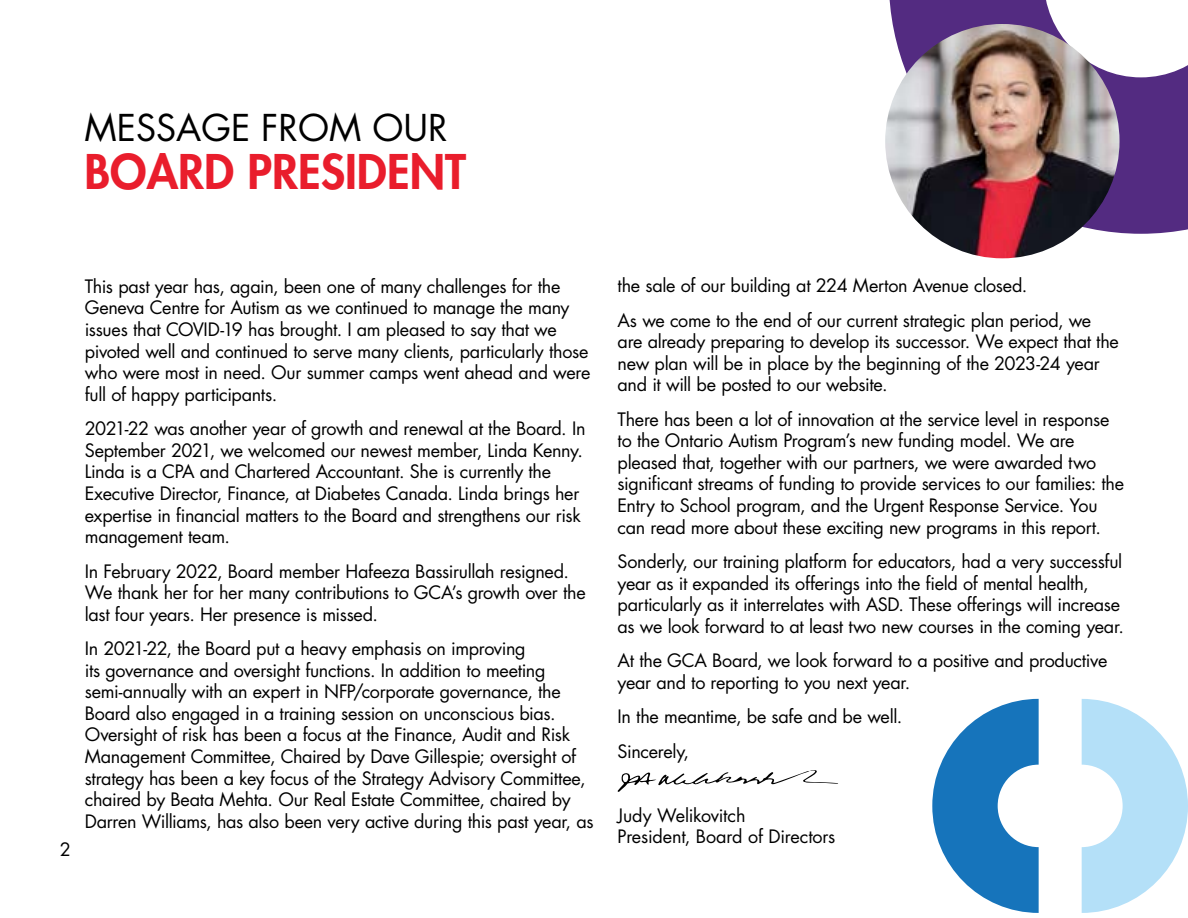
<style>
.page{position:relative;width:1188px;height:918px;background:#fff}
.page>*{position:absolute;margin:0;border:0;box-sizing:border-box;transform-origin:0 0}
.t1{font:800 46.5px "Futura Std";color:#e91d2c}
.t2{font:36px "Futura Std";color:#000}
.t3{font:18px/21.6px "Futura Std";letter-spacing:-.015em;color:#000}
</style>
<div class="page">
<svg style="left:889px;top:0;width:299px;height:234px;fill:#532b81"></svg>
<svg style="left:932px;top:699px;width:107px;height:214px"></svg>
<svg style="left:1082px;top:699px;width:106px;height:214px"></svg>
<img style="left:885px;top:24px;width:235px;height:234px;border-radius:117px">
<svg style="left:618px;top:770px;width:220px;height:22px"></svg>
<h2 class="t2" style="left:85px;top:105px;width:365px">MESSAGE FROM OUR</h2>
<h1 class="t1" style="left:85px;top:142px;width:383px">BOARD PRESIDENT</h1>
<p class="t3" style="left:60px;top:838px;width:13px">2</p>
<p class="t3" style="left:85px;top:276px;width:507px">This past year has, again, been one of many challenges for the Geneva Centre for Autism as we continued to manage the many issues that COVID-19 has brought. I am pleased to say that we pivoted well and continued to serve many clients, particularly those who were most in need. Our summer camps went ahead and were full of happy participants.</p>
<p class="t3" style="left:85px;top:418px;width:502px">2021-22 was another year of growth and renewal at the Board. In September 2021, we welcomed our newest member, Linda Kenny.<br>Linda is a CPA and Chartered Accountant. She is currently the Executive Director, Finance, at Diabetes Canada. Linda brings her expertise in financial matters to the Board and strengthens our risk management team.</p>
<p class="t3" style="left:85px;top:560px;width:502px">In February 2022, Board member Hafeeza Bassirullah resigned.<br>We thank her for her many contributions to GCA’s growth over the last four years. Her presence is missed.</p>
<p class="t3" style="left:85px;top:638px;width:510px">In 2021-22, the Board put a heavy emphasis on improving<br>its governance and oversight functions. In addition to meeting semi-annually with an expert in NFP/corporate governance, the Board also engaged in a training session on unconscious bias.<br>Oversight of risk has been a focus at the Finance, Audit and Risk Management Committee, Chaired by Dave Gillespie; oversight of strategy has been a key focus of the Strategy Advisory Committee, chaired by Beata Mehta. Our Real Estate Committee, chaired by Darren Williams, has also been very active during this past year, as</p>
<p class="t3" style="left:618px;top:269px;width:475px;line-height:34.3px">the sale of our building at 224 Merton Avenue closed.<br>As we come to the end of our current strategic plan period, we</p>
<p class="t3" style="left:618px;top:331px;width:503px">are already preparing to develop its successor. We expect that the new plan will be in place by the beginning of the 2023-24 year and it will be posted to our website.</p>
<p class="t3" style="left:618px;top:408px;width:508px">There has been a lot of innovation at the service level in response to the Ontario Autism Program’s new funding model. We are pleased that, together with our partners, we were awarded two significant streams of funding to provide services to our families: the Entry to School program, and the Urgent Response Service. You can read more about these exciting new programs in this report.</p>
<p class="t3" style="left:618px;top:551px;width:508px">Sonderly, our training platform for educators, had a very successful year as it expanded its offerings into the field of mental health, particularly as it interrelates with ASD. These offerings will increase as we look forward to at least two new courses in the coming year.</p>
<p class="t3" style="left:618px;top:650px;width:491px">At the GCA Board, we look forward to a positive and productive year and to reporting to you next year.</p>
<p class="t3" style="left:618px;top:700px;width:286px;line-height:34.3px">In the meantime, be safe and be well.<br>Sincerely,</p>
<p class="t3" style="left:618px;top:805px;width:219px">Judy Welikovitch<br>President, Board of Directors</p>
</div>
